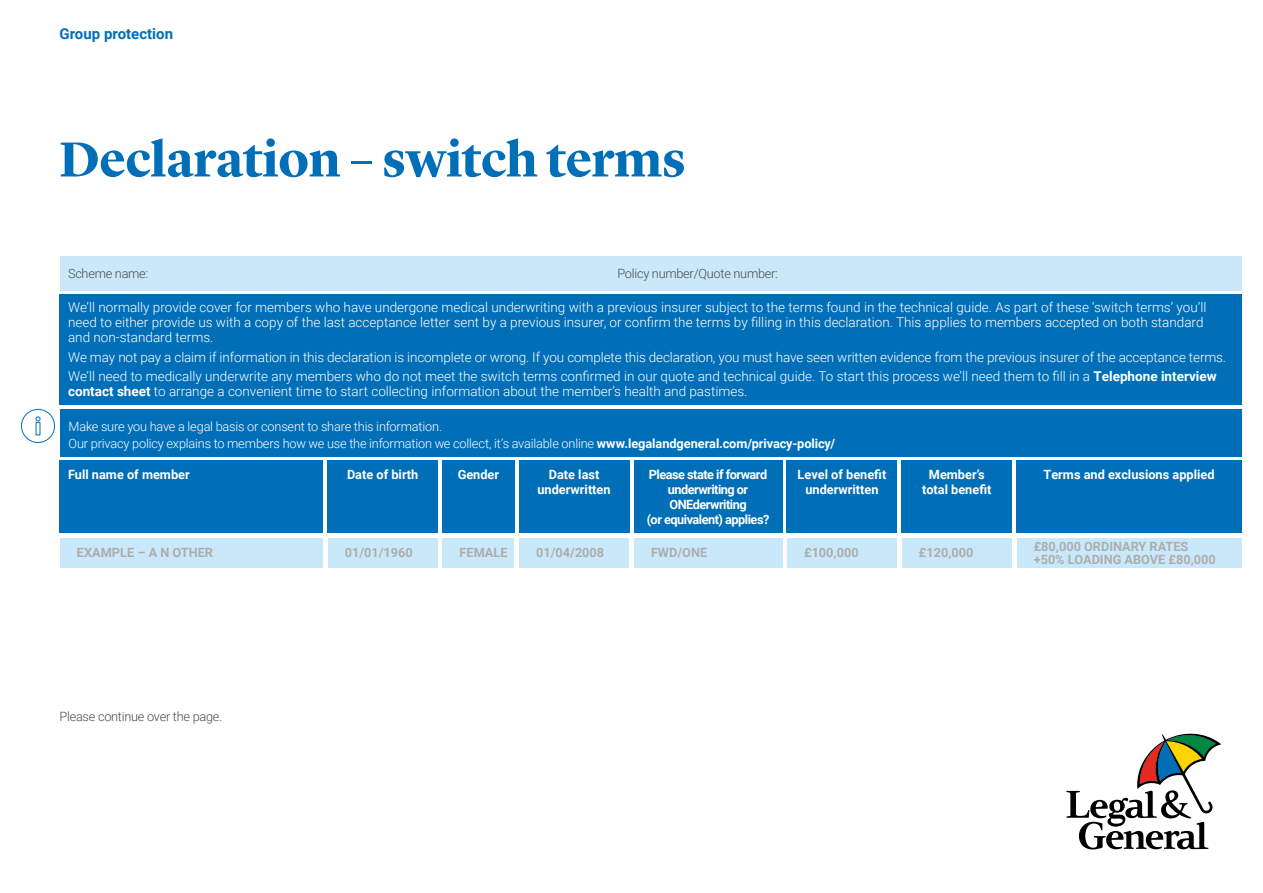
<style>
.page{position:relative;width:1263px;height:893px;background:#fff}
.page>*{position:absolute;margin:0;border:0;box-sizing:border-box;transform-origin:0 0}
.MAIN_HEAD1{font:700 51px "Lyon Display";color:#006fb8}
.t1{font:700 15px "Roboto";color:#006fb8}
.body{font:300 13.5px/15px "Roboto";color:#fff}
.t2{font:300 12.75px "Roboto";letter-spacing:-.015em;color:#fff}
.body-2{font:700 12.75px/15px "Roboto";color:#fff;text-align:center}
.body-3{font:700 12.75px/12.8px "Roboto";color:#adadad}
.body-4{font:700 12.75px/15px "Roboto";letter-spacing:-.04em;color:#fff;text-align:center}
.body-5{font:300 12.75px "Roboto";letter-spacing:-.02em;color:#4a4a49}
.s1{font-weight:700}
</style>
<div class="page">
<div style="left:328px;top:538px;width:110px;height:29px;background:#c9e9fb"></div>
<div style="left:60px;top:538px;width:263px;height:29px;background:#c9e9fb"></div>
<div style="left:519px;top:538px;width:110px;height:29px;background:#c9e9fb"></div>
<div style="left:634px;top:538px;width:148px;height:29px;background:#c9e9fb"></div>
<div style="left:787px;top:538px;width:110px;height:29px;background:#c9e9fb"></div>
<div style="left:902px;top:538px;width:110px;height:29px;background:#c9e9fb"></div>
<div style="left:443px;top:538px;width:71px;height:29px;background:#c9e9fb"></div>
<div style="left:1017px;top:538px;width:224px;height:29px;background:#c9e9fb"></div>
<div style="left:60px;top:461px;width:263px;height:72px;background:#006fb8"></div>
<div style="left:327px;top:461px;width:111px;height:72px;background:#006fb8"></div>
<div style="left:442px;top:461px;width:72px;height:72px;background:#006fb8"></div>
<div style="left:519px;top:461px;width:110px;height:72px;background:#006fb8"></div>
<div style="left:634px;top:461px;width:148px;height:72px;background:#006fb8"></div>
<div style="left:787px;top:461px;width:110px;height:72px;background:#006fb8"></div>
<div style="left:901px;top:461px;width:111px;height:72px;background:#006fb8"></div>
<div style="left:1016px;top:461px;width:226px;height:72px;background:#006fb8"></div>
<div style="left:863px;top:258px;width:370px;height:34px;background:#c9e9fb"></div>
<div style="left:60px;top:256px;width:1182px;height:34px;background:#c9e9fb"></div>
<div style="left:60px;top:294px;width:1182px;height:110px;background:#006fb8"></div>
<div style="left:60px;top:409px;width:1182px;height:48px;background:#006fb8"></div>
<div style="left:21px;top:409px;width:34px;height:34px;border:1px solid #006fb8;border-radius:50%"></div>
<svg style="left:36px;top:416px;width:5px;height:5px"></svg>
<svg style="left:1066px;top:734px;width:155px;height:115px"></svg>
<p class="t1" style="left:60px;top:23px;width:115px">Group protection</p>
<p class="MAIN_HEAD1" style="left:60px;top:121px;width:628px">Declaration – switch terms</p>
<p class="body-5" style="left:68px;top:264px;width:82px">Scheme name:</p>
<p class="body-5" style="left:617px;top:264px;width:162px">Policy number/Quote number:</p>
<p class="body" style="left:68px;top:300px;width:1140px">We’ll normally provide cover for members who have undergone medical underwriting with a previous insurer subject to the terms found in the technical guide. As part of these ‘switch terms’ you’ll need to either provide us with a copy of the last acceptance letter sent by a previous insurer, or confirm the terms by filling in this declaration. This applies to members accepted on both standard and non-standard terms.</p>
<p class="body" style="left:68px;top:349px;width:1160px">We may not pay a claim if information in this declaration is incomplete or wrong. If you complete this declaration, you must have seen written evidence from the previous insurer of the acceptance terms.</p>
<p class="body" style="left:68px;top:368px;width:1150px">We’ll need to medically underwrite any members who do not meet the switch terms confirmed in our quote and technical guide. To start this process we’ll need them to fill in a <span class="s1">Telephone interview contact sheet</span> to arrange a convenient time to start collecting information about the member’s health and pastimes.</p>
<p class="t2" style="left:68px;top:418px;width:375px">Make sure you have a legal basis or consent to share this information.</p>
<p class="t2" style="left:68px;top:435px;width:768px">Our privacy policy explains to members how we use the information we collect, it’s available online <span class="s1">www.legalandgeneral.com/privacy-policy/</span></p>
<p class="body-2" style="left:68px;top:466px;width:123px">Full name of member</p>
<p class="body-2" style="left:347px;top:466px;width:73px">Date of birth</p>
<p class="body-2" style="left:458px;top:466px;width:43px">Gender</p>
<p class="body-2" style="left:537px;top:466px;width:75px">Date last underwritten</p>
<p class="body-4" style="left:647px;top:466px;width:124px">Please state if forward underwriting or<br>ONEderwriting<br>(or equivalent) applies?</p>
<p class="body-2" style="left:798px;top:466px;width:90px">Level of benefit underwritten</p>
<p class="body-2" style="left:922px;top:467px;width:71px">Member’s total benefit</p>
<p class="body-2" style="left:1043px;top:466px;width:172px">Terms and exclusions applied</p>
<p class="body-3" style="left:77px;top:546px;width:138px">EXAMPLE – A N OTHER</p>
<p class="body-3" style="left:345px;top:546px;width:70px">01/01/1960</p>
<p class="body-3" style="left:460px;top:546px;width:50px">FEMALE</p>
<p class="body-3" style="left:536px;top:546px;width:70px">01/04/2008</p>
<p class="body-3" style="left:651px;top:546px;width:58px">FWD/ONE</p>
<p class="body-3" style="left:804px;top:546px;width:56px">£100,000</p>
<p class="body-3" style="left:919px;top:546px;width:56px">£120,000</p>
<p class="body-3" style="left:1034px;top:540px;width:184px">£80,000 ORDINARY RATES +50% LOADING ABOVE £80,000</p>
<p class="body-5" style="left:60px;top:707px;width:164px">Please continue over the page.</p>
</div>
